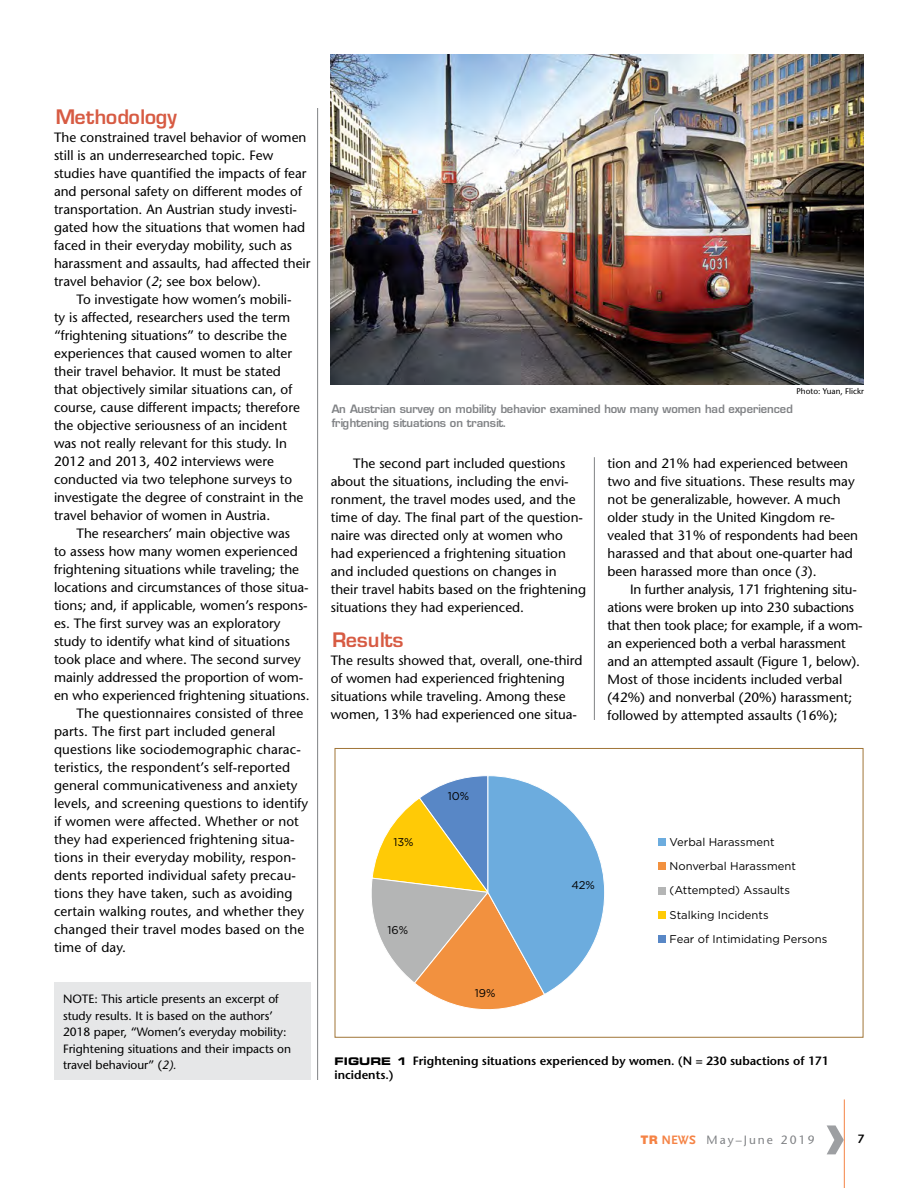
<style>
.page{position:relative;width:918px;height:1188px;background:#fff}
.page>*{position:absolute;margin:0;border:0;box-sizing:border-box;transform-origin:0 0}
.t1{font:700 70.5px "Frutiger";color:#9d9fa2}
.t2{font:600 19.5px "Eurostile";color:#d75b43}
.t3{font:13.5px/18px "Stone Sans";color:#000}
.t4{font:12px/16.5px "Stone Sans";color:#000}
.t5{font:600 12px/14.4px "Stone Sans";color:#000}
.t6{font:12px "Stone Sans";letter-spacing:.17em;color:#808285}
.t7{font:11.25px/24.2px "Gotham";color:#000}
.t8{font:600 11.25px/13.5px "Eurostile";letter-spacing:-.01em;color:#808285}
.t9{font:8.25px "Stone Sans";color:#000}
.s1{font-style:italic}
.s2{font-family:"Eurostile Bold Extended Two";font-weight:400;font-size:10.5px}
.s3{font-family:"Nimbus San Nov D Blac";font-size:12.75px;color:#f58345}
.s4{font-family:"Scala Sans";font-weight:700;font-size:12.75px;color:#f58345}
</style>
<div class="page">
<div style="left:335px;top:748px;width:528px;height:290px;border:1px solid #a07537"></div>
<div style="left:658px;top:838px;width:8px;height:8px;background:#6cacde"></div>
<div style="left:658px;top:862px;width:8px;height:8px;background:#f2913f"></div>
<div style="left:658px;top:887px;width:8px;height:7px;background:#b4b5b5"></div>
<div style="left:658px;top:911px;width:8px;height:8px;background:#ffca06"></div>
<div style="left:658px;top:935px;width:8px;height:8px;background:#5887c6"></div>
<svg style="left:371px;top:775px;width:234px;height:235px"></svg>
<hr style="left:594px;top:457px;width:1px;height:263px;background:#808285">
<hr style="left:317px;top:108px;width:1px;height:972px;background:#808285">
<hr style="left:844px;top:1099px;width:1px;height:89px;background:#f58345">
<img style="left:331px;top:54px;width:532px;height:330px">
<div style="left:54px;top:983px;width:256px;height:97px;background:#e6e7e8"></div>
<h2 class="t2" style="left:54px;top:104px;width:124px">Methodology</h2>
<p class="t3" style="left:54px;top:128px;width:258px">The constrained travel behavior of women still is an underresearched topic. Few studies have quantified the impacts of fear and personal safety on different modes of transportation. An Austrian study investi&shy;gated how the situations that women had faced in their everyday mobility, such as harassment and assaults, had affected their travel behavior (<span class="s1">2</span>; see box below).</p>
<p class="t3" style="left:54px;top:290px;width:251px;text-indent:23px">To investigate how women’s mobili&shy;ty is affected, researchers used the term “frightening situations” to describe the experiences that caused women to alter their travel behavior. It must be stated that objectively similar situations can, of course, cause different impacts; therefore the objective seriousness of an incident was not really relevant for this study. In 2012 and 2013, 402 interviews were conducted via two telephone surveys to investigate the degree of constraint in the travel behavior of women in Austria.</p>
<p class="t3" style="left:77px;top:524px;width:215px">The researchers’ main objective was</p>
<p class="t3" style="left:54px;top:542px;width:245px">to assess how many women experienced</p>
<p class="t3" style="left:54px;top:560px;width:247px">frightening situations while traveling; the</p>
<p class="t3" style="left:54px;top:578px;width:256px">locations and circumstances of those situa-</p>
<p class="t3" style="left:54px;top:596px;width:255px">tions; and, if applicable, women’s respons-</p>
<p class="t3" style="left:54px;top:614px;width:228px">es. The first survey was an exploratory</p>
<p class="t3" style="left:54px;top:632px;width:237px">study to identify what kind of situations</p>
<p class="t3" style="left:54px;top:650px;width:248px">took place and where. The second survey</p>
<p class="t3" style="left:54px;top:668px;width:251px">mainly addressed the proportion of wom-</p>
<p class="t3" style="left:54px;top:686px;width:257px">en who experienced frightening situations.</p>
<p class="t3" style="left:77px;top:704px;width:228px">The questionnaires consisted of three</p>
<p class="t3" style="left:54px;top:722px;width:223px">parts. The first part included general</p>
<p class="t3" style="left:54px;top:740px;width:248px">questions like sociodemographic charac-</p>
<p class="t3" style="left:54px;top:758px;width:238px">teristics, the respondent’s self-reported</p>
<p class="t3" style="left:54px;top:776px;width:245px">general communicativeness and anxiety</p>
<p class="t3" style="left:54px;top:794px;width:256px">levels, and screening questions to identify</p>
<p class="t3" style="left:54px;top:812px;width:246px">if women were affected. Whether or not</p>
<p class="t3" style="left:54px;top:830px;width:242px">they had experienced frightening situa-</p>
<p class="t3" style="left:54px;top:848px;width:243px">tions in their everyday mobility, respon-</p>
<p class="t3" style="left:54px;top:866px;width:244px">dents reported individual safety precau-</p>
<p class="t3" style="left:54px;top:884px;width:240px">tions they have taken, such as avoiding</p>
<p class="t3" style="left:54px;top:902px;width:252px">certain walking routes, and whether they</p>
<p class="t3" style="left:54px;top:920px;width:252px">changed their travel modes based on the</p>
<p class="t3" style="left:54px;top:938px;width:74px">time of day.</p>
<p class="t4" style="left:63px;top:991px;width:230px">NOTE: This article presents an excerpt of study results. It is based on the authors’ 2018 paper, “Women’s everyday mobility:<br>Frightening situations and their impacts on travel behaviour” (<span class="s1">2).</span></p>
<p class="t9" style="left:797px;top:386px;width:69px">Photo: Yuan, Flickr</p>
<p class="t8" style="left:331px;top:402px;width:463px">An Austrian survey on mobility behavior examined how many women had experienced frightening situations on transit.</p>
<p class="t3" style="left:331px;top:454px;width:257px;text-indent:23px">The second part included questions about the situations, including the envi&shy;ronment, the travel modes used, and the time of day. The final part of the question&shy;naire was directed only at women who had experienced a frightening situation and included questions on changes in their travel habits based on the frightening situations they had experienced.</p>
<h2 class="t2" style="left:331px;top:628px;width:73px">Results</h2>
<p class="t3" style="left:331px;top:651px;width:253px">The results showed that, overall, one-third of women had experienced frightening situations while traveling. Among these women, 13% had experienced one situa-</p>
<p class="t3" style="left:608px;top:454px;width:252px">tion and 21% had experienced between two and five situations. These results may not be generalizable, however. A much older study in the United Kingdom re&shy;vealed that 31% of respondents had been harassed and that about one-quarter had been harassed more than once (<span class="s1">3</span>).</p>
<p class="t3" style="left:608px;top:580px;width:257px;text-indent:23px">In further analysis, 171 frightening situ&shy;ations were broken up into 230 subactions that then took place; for example, if a wom&shy;an experienced both a verbal harassment and an attempted assault (Figure 1, below).<br>Most of those incidents included verbal (42%) and nonverbal (20%) harassment; followed by attempted assaults (16%);</p>
<p class="t7" style="left:393px;top:830px;width:22px">13%</p>
<p class="t7" style="left:387px;top:918px;width:22px">16%</p>
<p class="t7" style="left:448px;top:784px;width:23px">10%</p>
<p class="t7" style="left:475px;top:981px;width:22px">19%</p>
<p class="t7" style="left:571px;top:872px;width:25px">42%</p>
<p class="t7" style="left:670px;top:830px;width:159px">Verbal Harassment<br>Nonverbal Harassment (Attempted) Assaults<br>Stalking Incidents<br>Fear of Intimidating Persons</p>
<p class="t5" style="left:335px;top:1053px;width:496px"><span class="s2">FIGURE 1</span> Frightening situations experienced by women. (N = 230 subactions of 171 incidents.)</p>
<h1 class="t1" style="left:824px;top:1093px;width:25px">›</h1>
<p class="t6" style="left:641px;top:1132px;width:175px"><span class="s3">TR</span> <span class="s4">NEWS</span> May–June 2019</p>
<p class="t5" style="left:858px;top:1132px;width:8px">7</p>
</div>
